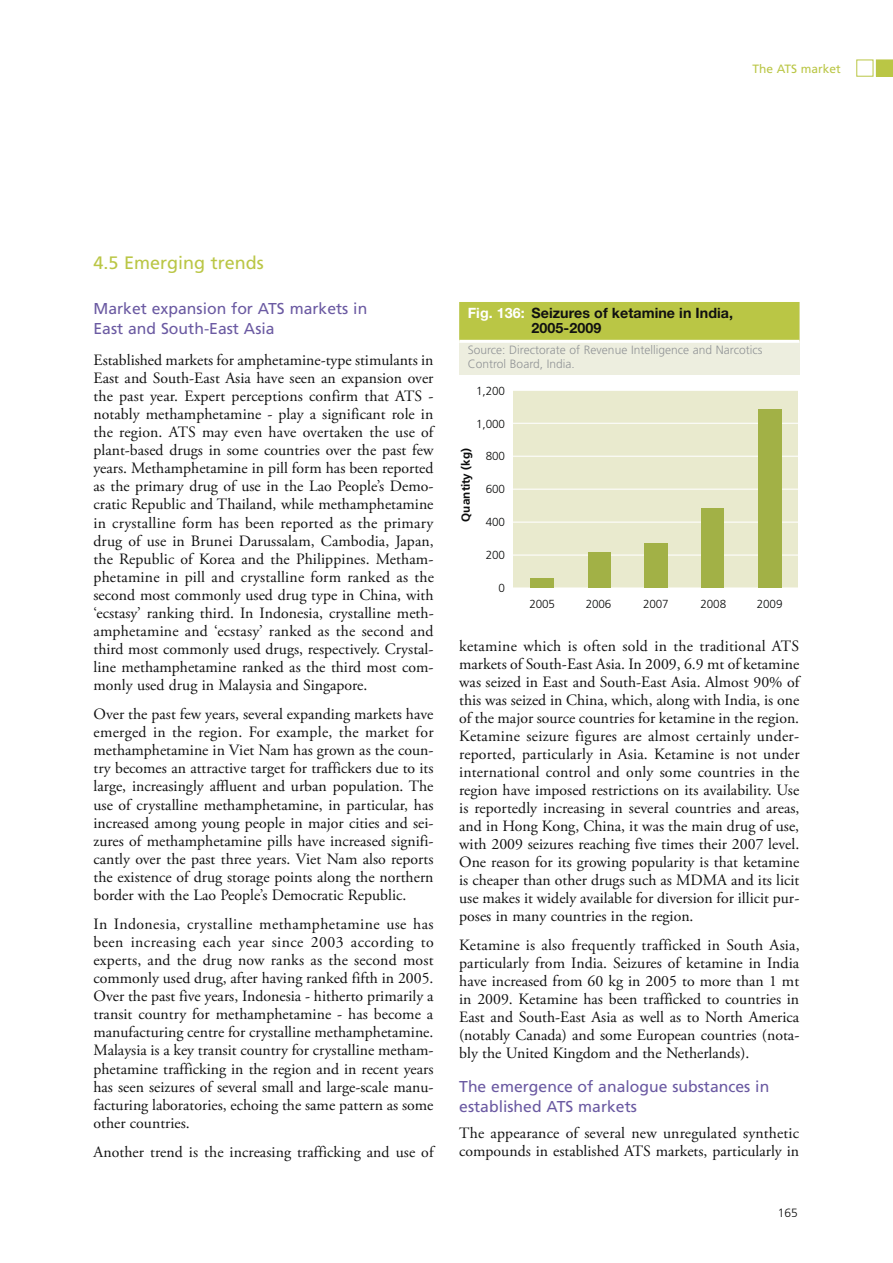
<style>
.page{position:relative;width:893px;height:1263px;background:#fff}
.page>*{position:absolute;margin:0;border:0;box-sizing:border-box;transform-origin:0 0}
.t1{font:18px "Frutiger";color:#bac645}
.t2{font:15.75px/18.1px "Adobe Garamond Pro";color:#111;text-align:justify}
.t3{font:15.75px/19.6px "Frutiger";color:#6b5aa2}
.t4{font:700 14.25px/15.8px "Helvetica Neue";letter-spacing:.005em;color:#111}
.t5{font:300 12px/13.5px "Frutiger";color:#929597}
.t6{font:12px "Frutiger";color:#bac645}
.t7{font:300 12px "Frutiger";color:#111}
.t8{font:300 11.7px "Frutiger";letter-spacing:-.01em;color:#0b0c0c}
.t9{font:700 11.7px "Frutiger";letter-spacing:-.01em;color:#0b0c0c}
.s1{color:#fff}
</style>
<div class="page">
<div style="left:856px;top:60px;width:17px;height:17px;border:1px solid #bac645"></div>
<svg style="left:876px;top:60px;width:16px;height:17px"></svg>
<div style="left:513px;top:390px;width:285px;height:198px;background:#e9eace"></div>
<hr style="left:513px;top:587px;width:285px;height:2px;background:#fff">
<hr style="left:513px;top:555px;width:285px;height:1px;background:#fff">
<hr style="left:513px;top:522px;width:285px;height:1px;background:#fff">
<hr style="left:513px;top:489px;width:285px;height:1px;background:#fff">
<hr style="left:513px;top:456px;width:285px;height:1px;background:#fff">
<hr style="left:513px;top:423px;width:285px;height:1px;background:#fff">
<hr style="left:513px;top:390px;width:285px;height:1px;background:#fff">
<div style="left:530px;top:578px;width:24px;height:10px;background:#a2b146"></div>
<div style="left:588px;top:553px;width:22px;height:35px;background:#a2b146"></div>
<div style="left:644px;top:543px;width:23px;height:45px;background:#a2b146"></div>
<div style="left:702px;top:508px;width:22px;height:80px;background:#a2b146"></div>
<div style="left:758px;top:409px;width:23px;height:179px;background:#a2b146"></div>
<div style="left:459px;top:302px;width:340px;height:72px;background:#edeedf"></div>
<div style="left:459px;top:302px;width:340px;height:39px;background:#bac645"></div>
<hr style="left:459px;top:340px;width:340px;height:3px;background:#fff">
<p class="t6" style="left:752px;top:64px;width:90px">The ATS market</p>
<p class="t1" style="left:93px;top:255px;width:172px">4.5 Emerging trends</p>
<p class="t3" style="left:93px;top:300px;width:275px">Market expansion for ATS markets in<br>East and South-East Asia</p>
<p class="t2" style="left:93px;top:352px;width:342px">Established markets for amphetamine-type stimulants in East and South-East Asia have seen an expansion over the past year. Expert perceptions confirm that ATS - notably methamphetamine - play a significant role in the region. ATS may even have overtaken the use of plant-based drugs in some countries over the past few years. Methamphetamine in pill form has been reported as the primary drug of use in the Lao People’s Demo&shy;cratic Republic and Thailand, while methamphetamine in crystalline form has been reported as the primary drug of use in Brunei Darussalam, Cambodia, Japan, the Republic of Korea and the Philippines. Metham&shy;phetamine in pill and crystalline form ranked as the second most commonly used drug type in China, with ‘ecstasy’ ranking third. In Indonesia, crystalline meth&shy;amphetamine and ‘ecstasy’ ranked as the second and third most commonly used drugs, respectively. Crystal&shy;line methamphetamine ranked as the third most com&shy;monly used drug in Malaysia and Singapore.</p>
<p class="t2" style="left:93px;top:706px;width:342px">Over the past few years, several expanding markets have emerged in the region. For example, the market for methamphetamine in Viet Nam has grown as the coun&shy;try becomes an attractive target for traffickers due to its large, increasingly affluent and urban population. The use of crystalline methamphetamine, in particular, has increased among young people in major cities and sei&shy;zures of methamphetamine pills have increased signifi&shy;cantly over the past three years. Viet Nam also reports the existence of drug storage points along the northern border with the Lao People’s Democratic Republic.</p>
<p class="t2" style="left:93px;top:916px;width:342px">In Indonesia, crystalline methamphetamine use has been increasing each year since 2003 according to experts, and the drug now ranks as the second most commonly used drug, after having ranked fifth in 2005.<br>Over the past five years, Indonesia - hitherto primarily a transit country for methamphetamine - has become a manufacturing centre for crystalline methamphetamine.<br>Malaysia is a key transit country for crystalline metham&shy;phetamine trafficking in the region and in recent years has seen seizures of several small and large-scale manu&shy;facturing laboratories, echoing the same pattern as some other countries.</p>
<p class="t2" style="left:93px;top:1144px;width:342px">Another trend is the increasing trafficking and use of</p>
<p class="t4" style="left:531px;top:306px;width:203px;text-indent:-64px"><span class="s1">Fig. 136:</span> Seizures of ketamine in India,<br>2005-2009</p>
<p class="t5" style="left:468px;top:344px;width:296px">Source: Directorate of Revenue Intelligence and Narcotics<br>Control Board, India.</p>
<p class="t8" style="left:476px;top:386px;width:30px">1,200</p>
<p class="t8" style="left:476px;top:419px;width:30px">1,000</p>
<p class="t9" style="left:461px;top:522px;width:76px;rotate:-90deg">Quantity (kg)</p>
<p class="t8" style="left:486px;top:452px;width:21px">800</p>
<p class="t8" style="left:486px;top:485px;width:21px">600</p>
<p class="t8" style="left:486px;top:518px;width:21px">400</p>
<p class="t8" style="left:486px;top:551px;width:21px">200</p>
<p class="t8" style="left:498px;top:584px;width:8px">0</p>
<p class="t8" style="left:529px;top:599px;width:27px">2005</p>
<p class="t8" style="left:586px;top:599px;width:27px">2006</p>
<p class="t8" style="left:643px;top:599px;width:27px">2007</p>
<p class="t8" style="left:700px;top:599px;width:27px">2008</p>
<p class="t8" style="left:757px;top:599px;width:27px">2009</p>
<p class="t2" style="left:459px;top:639px;width:342px">ketamine which is often sold in the traditional ATS markets of South-East Asia. In 2009, 6.9 mt of ketamine was seized in East and South-East Asia. Almost 90% of this was seized in China, which, along with India, is one of the major source countries for ketamine in the region.<br>Ketamine seizure figures are almost certainly under&shy;reported, particularly in Asia. Ketamine is not under international control and only some countries in the region have imposed restrictions on its availability. Use is reportedly increasing in several countries and areas, and in Hong Kong, China, it was the main drug of use, with 2009 seizures reaching five times their 2007 level.<br>One reason for its growing popularity is that ketamine is cheaper than other drugs such as MDMA and its licit use makes it widely available for diversion for illicit pur&shy;poses in many countries in the region.</p>
<p class="t2" style="left:459px;top:937px;width:342px">Ketamine is also frequently trafficked in South Asia, particularly from India. Seizures of ketamine in India have increased from 60 kg in 2005 to more than 1 mt in 2009. Ketamine has been trafficked to countries in East and South-East Asia as well as to North America (notably Canada) and some European countries (nota&shy;bly the United Kingdom and the Netherlands).</p>
<p class="t3" style="left:459px;top:1078px;width:312px">The emergence of analogue substances in established ATS markets</p>
<p class="t2" style="left:459px;top:1126px;width:341px">The appearance of several new unregulated synthetic compounds in established ATS markets, particularly in</p>
<p class="t7" style="left:778px;top:1208px;width:22px">165</p>
</div>
